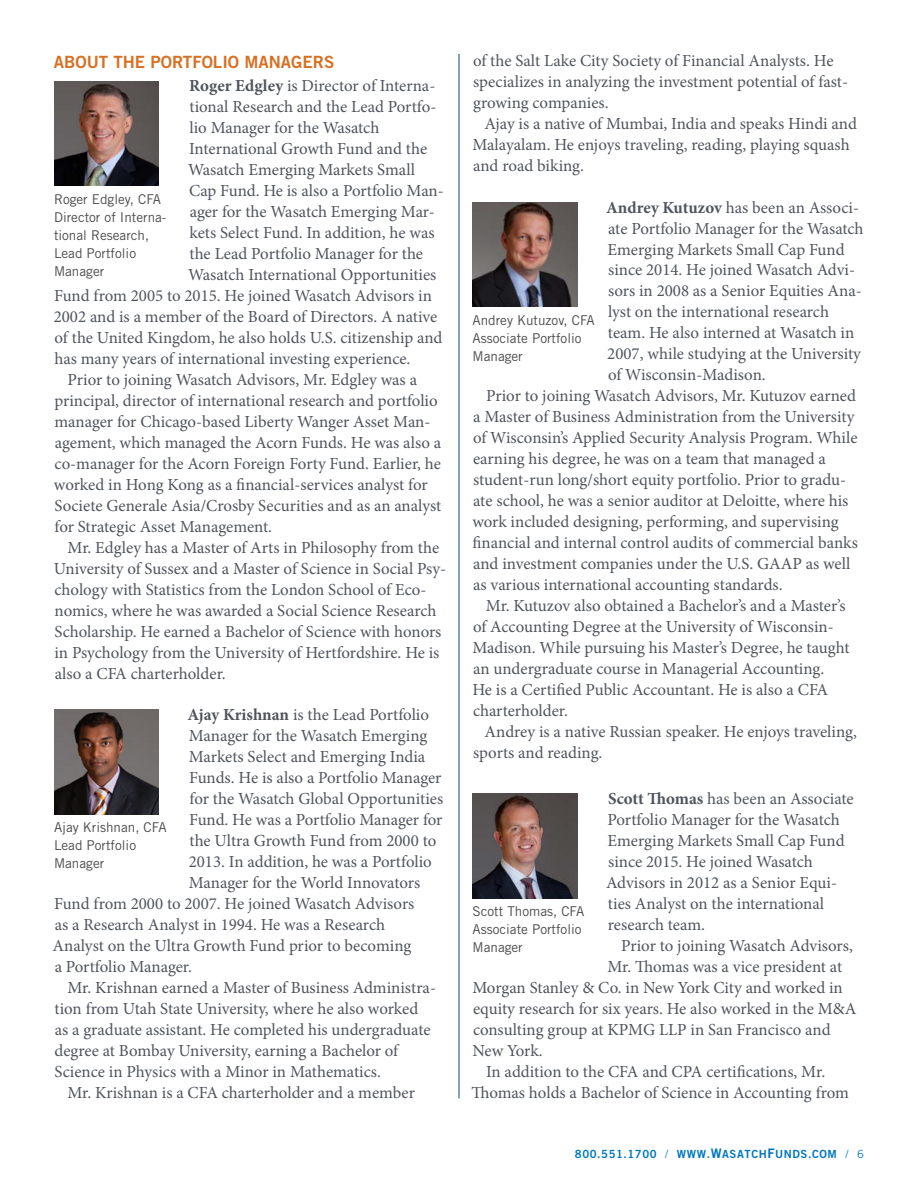
<style>
.page{position:relative;width:918px;height:1188px;background:#fff}
.page>*{position:absolute;margin:0;border:0;box-sizing:border-box;transform-origin:0 0}
.t1{font:16.8px/21px "Minion Pro";letter-spacing:-.005em;color:#4f545d}
.t2{font:16.8px "Trade Gothic Bold Two";color:#d77023}
.t3{font:13.5px/18px "Trade Gothic";color:#4b4c4d}
.t4{font:11.25px "Trade Gothic Bold Two";letter-spacing:.05em;color:#0077bf}
.s1{font-weight:700}
.s2{font-family:"Trade Gothic"}
.s3{font-size:13.2px}
</style>
<div class="page">
<hr style="left:458px;top:54px;width:2px;height:1044px;background:#265988">
<img style="left:54px;top:81px;width:105px;height:105px">
<img style="left:54px;top:710px;width:105px;height:105px">
<img style="left:472px;top:202px;width:105px;height:105px">
<img style="left:472px;top:794px;width:105px;height:105px">
<p class="t2" style="left:54px;top:51px;width:282px">ABOUT THE PORTFOLIO MANAGERS</p>
<p class="t1" style="left:189px;top:75px;width:248px"><span class="s1">Roger Edgley</span> is Director of Interna-</p>
<p class="t1" style="left:189px;top:96px;width:248px">tional Research and the Lead Portfo-</p>
<p class="t1" style="left:190px;top:117px;width:191px">lio Manager for the Wasatch</p>
<p class="t1" style="left:189px;top:138px;width:240px">International Growth Fund and the</p>
<p class="t1" style="left:188px;top:159px;width:228px">Wasatch Emerging Markets Small</p>
<p class="t1" style="left:189px;top:180px;width:256px">Cap Fund. He is also a Portfolio Man-</p>
<p class="t1" style="left:190px;top:201px;width:247px">ager for the Wasatch Emerging Mar-</p>
<p class="t1" style="left:190px;top:222px;width:247px">kets Select Fund. In addition, he was</p>
<p class="t1" style="left:189px;top:243px;width:235px">the Lead Portfolio Manager for the</p>
<p class="t1" style="left:188px;top:264px;width:250px">Wasatch International Opportunities</p>
<p class="t1" style="left:54px;top:285px;width:379px">Fund from 2005 to 2015. He joined Wasatch Advisors in</p>
<p class="t1" style="left:54px;top:306px;width:385px">2002 and is a member of the Board of Directors. A native</p>
<p class="t1" style="left:55px;top:327px;width:389px">of the United Kingdom, he also holds U.S. citizenship and</p>
<p class="t1" style="left:54px;top:348px;width:358px">has many years of international investing experience.</p>
<p class="t1" style="left:68px;top:369px;width:351px">Prior to joining Wasatch Advisors, Mr. Edgley was a</p>
<p class="t1" style="left:54px;top:390px;width:385px">principal, director of international research and portfolio</p>
<p class="t1" style="left:55px;top:411px;width:378px">manager for Chicago-based Liberty Wanger Asset Man-</p>
<p class="t1" style="left:55px;top:432px;width:388px">agement, which managed the Acorn Funds. He was also a</p>
<p class="t1" style="left:55px;top:453px;width:388px">co-manager for the Acorn Foreign Forty Fund. Earlier, he</p>
<p class="t1" style="left:54px;top:474px;width:375px">worked in Hong Kong as a financial-services analyst for</p>
<p class="t1" style="left:55px;top:495px;width:388px">Societe Generale Asia/Crosby Securities and as an analyst</p>
<p class="t1" style="left:55px;top:516px;width:219px">for Strategic Asset Management.</p>
<p class="t1" style="left:67px;top:537px;width:373px">Mr. Edgley has a Master of Arts in Philosophy from the</p>
<p class="t1" style="left:54px;top:558px;width:394px">University of Sussex and a Master of Science in Social Psy-</p>
<p class="t1" style="left:55px;top:579px;width:373px">chology with Statistics from the London School of Eco-</p>
<p class="t1" style="left:55px;top:600px;width:384px">nomics, where he was awarded a Social Science Research</p>
<p class="t1" style="left:54px;top:621px;width:388px">Scholarship. He earned a Bachelor of Science with honors</p>
<p class="t1" style="left:54px;top:642px;width:387px">in Psychology from the University of Hertfordshire. He is</p>
<p class="t1" style="left:55px;top:663px;width:172px">also a CFA charterholder.</p>
<p class="t3" style="left:54px;top:190px;width:114px">Roger Edgley, CFA<br>Director of Interna&shy;tional Research,<br>Lead Portfolio<br>Manager</p>
<p class="t1" style="left:188px;top:704px;width:243px"><span class="s1">Ajay Krishnan</span> is the Lead Portfolio</p>
<p class="t1" style="left:189px;top:725px;width:240px">Manager for the Wasatch Emerging</p>
<p class="t1" style="left:189px;top:746px;width:238px">Markets Select and Emerging India</p>
<p class="t1" style="left:189px;top:767px;width:254px">Funds. He is also a Portfolio Manager</p>
<p class="t1" style="left:190px;top:788px;width:255px">for the Wasatch Global Opportunities</p>
<p class="t1" style="left:189px;top:809px;width:255px">Fund. He was a Portfolio Manager for</p>
<p class="t1" style="left:189px;top:830px;width:248px">the Ultra Growth Fund from 2000 to</p>
<p class="t1" style="left:189px;top:851px;width:245px">2013. In addition, he was a Portfolio</p>
<p class="t1" style="left:189px;top:872px;width:233px">Manager for the World Innovators</p>
<p class="t1" style="left:54px;top:893px;width:362px">Fund from 2000 to 2007. He joined Wasatch Advisors</p>
<p class="t1" style="left:55px;top:914px;width:332px">as a Research Analyst in 1994. He was a Research</p>
<p class="t1" style="left:53px;top:935px;width:360px">Analyst on the Ultra Growth Fund prior to becoming</p>
<p class="t1" style="left:55px;top:956px;width:139px">a Portfolio Manager.</p>
<p class="t1" style="left:67px;top:977px;width:370px">Mr. Krishnan earned a Master of Business Administra-</p>
<p class="t1" style="left:54px;top:998px;width:365px">tion from Utah State University, where he also worked</p>
<p class="t1" style="left:55px;top:1019px;width:377px">as a graduate assistant. He completed his undergraduate</p>
<p class="t1" style="left:55px;top:1040px;width:345px">degree at Bombay University, earning a Bachelor of</p>
<p class="t1" style="left:54px;top:1061px;width:328px">Science in Physics with a Minor in Mathematics.</p>
<p class="t1" style="left:67px;top:1082px;width:349px">Mr. Krishnan is a CFA charterholder and a member</p>
<p class="t3" style="left:54px;top:818px;width:114px">Ajay Krishnan, CFA<br>Lead Portfolio<br>Manager</p>
<p class="t1" style="left:473px;top:50px;width:376px">of the Salt Lake City Society of Financial Analysts. He specializes in analyzing the investment potential of fast&shy;growing companies.</p>
<p class="t1" style="left:472px;top:113px;width:386px;text-indent:12px">Ajay is a native of Mumbai, India and speaks Hindi and<br>Malayalam. He enjoys traveling, reading, playing squash and road biking.</p>
<p class="t1" style="left:606px;top:197px;width:254px"><span class="s1">Andrey Kutuzov</span> has been an Associ-</p>
<p class="t1" style="left:608px;top:218px;width:257px">ate Portfolio Manager for the Wasatch</p>
<p class="t1" style="left:608px;top:239px;width:239px">Emerging Markets Small Cap Fund</p>
<p class="t1" style="left:608px;top:260px;width:248px">since 2014. He joined Wasatch Advi-</p>
<p class="t1" style="left:608px;top:281px;width:255px">sors in 2008 as a Senior Equities Ana-</p>
<p class="t1" style="left:608px;top:302px;width:223px">lyst on the international research</p>
<p class="t1" style="left:608px;top:323px;width:248px">team. He also interned at Wasatch in</p>
<p class="t1" style="left:607px;top:344px;width:255px">2007, while studying at the University</p>
<p class="t1" style="left:608px;top:365px;width:159px">of Wisconsin-Madison.</p>
<p class="t1" style="left:486px;top:386px;width:371px">Prior to joining Wasatch Advisors, Mr. Kutuzov earned</p>
<p class="t1" style="left:473px;top:407px;width:383px">a Master of Business Administration from the University</p>
<p class="t1" style="left:473px;top:428px;width:386px">of Wisconsin’s Applied Security Analysis Program. While</p>
<p class="t1" style="left:473px;top:449px;width:354px">earning his degree, he was on a team that managed a</p>
<p class="t1" style="left:473px;top:470px;width:375px">student-run long/short equity portfolio. Prior to gradu-</p>
<p class="t1" style="left:473px;top:491px;width:377px">ate school, he was a senior auditor at Deloitte, where his</p>
<p class="t1" style="left:472px;top:512px;width:368px">work included designing, performing, and supervising</p>
<p class="t1" style="left:473px;top:533px;width:387px">financial and internal control audits of commercial banks</p>
<p class="t1" style="left:473px;top:554px;width:379px">and investment companies under the U.S. GAAP as well</p>
<p class="t1" style="left:473px;top:575px;width:311px">as various international accounting standards.</p>
<p class="t1" style="left:486px;top:596px;width:361px">Mr. Kutuzov also obtained a Bachelor’s and a Master’s</p>
<p class="t1" style="left:473px;top:617px;width:362px">of Accounting Degree at the University of Wisconsin-</p>
<p class="t1" style="left:472px;top:638px;width:379px">Madison. While pursuing his Master’s Degree, he taught</p>
<p class="t1" style="left:473px;top:659px;width:353px">an undergraduate course in Managerial Accounting.</p>
<p class="t1" style="left:472px;top:680px;width:357px">He is a Certified Public Accountant. He is also a CFA</p>
<p class="t1" style="left:473px;top:701px;width:96px">charterholder.</p>
<p class="t1" style="left:485px;top:722px;width:374px">Andrey is a native Russian speaker. He enjoys traveling,</p>
<p class="t1" style="left:473px;top:743px;width:131px">sports and reading.</p>
<p class="t3" style="left:472px;top:311px;width:124px">Andrey Kutuzov, CFA<br>Associate Portfolio<br>Manager</p>
<p class="t1" style="left:606px;top:788px;width:249px"><span class="s1">Scott Thomas</span> has been an Associate<br>Portfolio Manager for the Wasatch<br>Emerging Markets Small Cap Fund since 2015. He joined Wasatch<br>Advisors in 2012 as a Senior Equi&shy;ties Analyst on the international research team.</p>
<p class="t1" style="left:621px;top:935px;width:233px">Prior to joining Wasatch Advisors,</p>
<p class="t1" style="left:607px;top:956px;width:236px">Mr. Thomas was a vice president at</p>
<p class="t1" style="left:472px;top:977px;width:372px">Morgan Stanley &amp; Co. in New York City and worked in</p>
<p class="t1" style="left:473px;top:998px;width:385px">equity research for six years. He also worked in the M&amp;A</p>
<p class="t1" style="left:473px;top:1019px;width:359px">consulting group at KPMG LLP in San Francisco and</p>
<p class="t1" style="left:472px;top:1040px;width:72px">New York.</p>
<p class="t1" style="left:486px;top:1061px;width:341px">In addition to the CFA and CPA certifications, Mr.</p>
<p class="t1" style="left:471px;top:1082px;width:379px">Thomas holds a Bachelor of Science in Accounting from</p>
<p class="t3" style="left:472px;top:902px;width:113px">Scott Thomas, CFA<br>Associate Portfolio<br>Manager</p>
<p class="t4" style="left:575px;top:1147px;width:291px">800.551.1700 <span class="s2">/</span> WWW.<span class="s3">W</span>ASATCH<span class="s3">F</span>UNDS.COM <span class="s2">/ 6</span></p>
</div>
